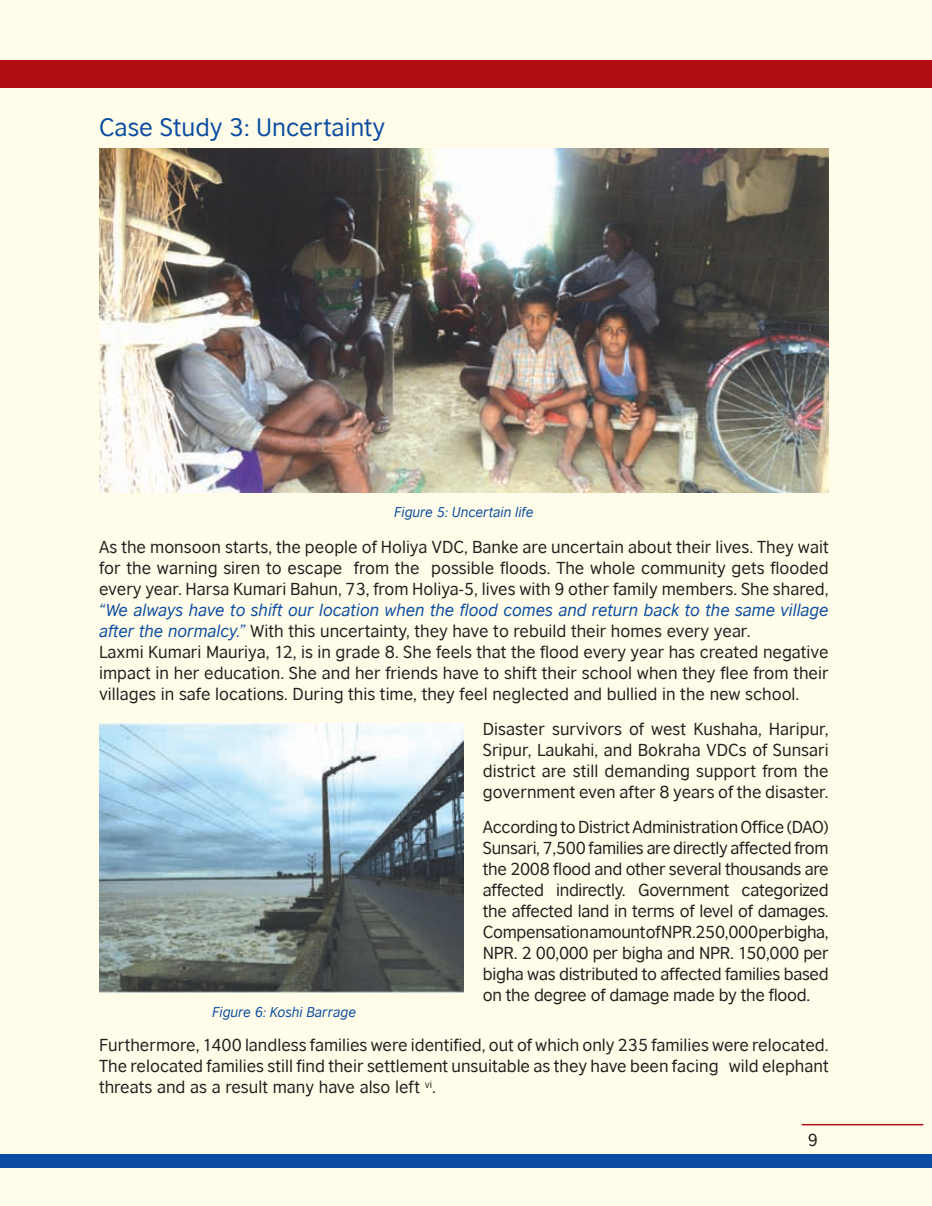
<style>
.page{position:relative;width:932px;height:1206px;background:#fff}
.page>*{position:absolute;margin:0;border:0;box-sizing:border-box;transform-origin:0 0}
.t1{font:24px "British Council Sans";color:#0d4da1}
.t2{font:16.5px/21px "British Council Sans";color:#231f20;text-align:justify}
.t3{font:italic 13.5px "British Council Sans";color:#0d4da1}
.s1{font-style:italic;color:#0d4da1}
</style>
<div class="page">
<div style="left:0;top:0;width:931px;height:1205px;background:#fffde9"></div>
<div style="left:0;top:1154px;width:931px;height:14px;background:#0d4da1"></div>
<hr style="left:801px;top:1123px;width:121px;height:2px;background:#b00d15">
<div style="left:0;top:61px;width:931px;height:27px;background:#b00d15"></div>
<img style="left:99px;top:148px;width:729px;height:345px">
<img style="left:99px;top:723px;width:364px;height:269px">
<h1 class="t1" style="left:99px;top:113px;width:288px">Case Study 3: Uncertainty</h1>
<p class="t3" style="left:394px;top:504px;width:141px">Figure 5: Uncertain life</p>
<p class="t2" style="left:99px;top:536px;width:731px">As the monsoon starts, the people of Holiya VDC, Banke are uncertain about their lives. They wait for the warning siren to escape from the possible floods. The whole community gets flooded every year. Harsa Kumari Bahun, 73, from Holiya-5, lives with 9 other family members. She shared,</p>
<p class="t2" style="left:99px;top:599px;width:731px;text-align:left"><span class="s1">“We always have to shift our location when the flood comes and return back to the same village after the normalcy.”</span> With this uncertainty, they have to rebuild their homes every year.<br>Laxmi Kumari Mauriya, 12, is in grade 8. She feels that the flood every year has created negative impact in her education. She and her friends have to shift their school when they flee from their villages in safe locations. During this time, they feel neglected and bullied in the new school.</p>
<p class="t2" style="left:482px;top:718px;width:347px">Disaster survivors of west Kushaha, Haripur, Sripur, Laukahi, and Bokraha VDCs of Sunsari district are still demanding support from the government even after 8 years of the disaster.</p>
<p class="t2" style="left:482px;top:815px;width:347px">According to District Administration Office (DAO)<br>Sunsari, 7,500 families are directly affected from the 2008 flood and other several thousands are affected indirectly. Government categorized the affected land in terms of level of damages.<br>Compensation amount of NPR.250,000 per bigha, NPR. 2 00,000 per bigha and NPR. 150,000 per bigha was distributed to affected families based on the degree of damage made by the flood.</p>
<p class="t2" style="left:99px;top:1034px;width:731px">Furthermore, 1400 landless families were identified, out of which only 235 families were relocated.<br>The relocated families still find their settlement unsuitable as they have been facing wild elephant threats and as a result many have also left <sup>vi</sup>.</p>
<p class="t3" style="left:212px;top:1004px;width:145px">Figure 6: Koshi Barrage</p>
<p class="t2" style="left:807px;top:1128px;width:12px">9</p>
</div>
